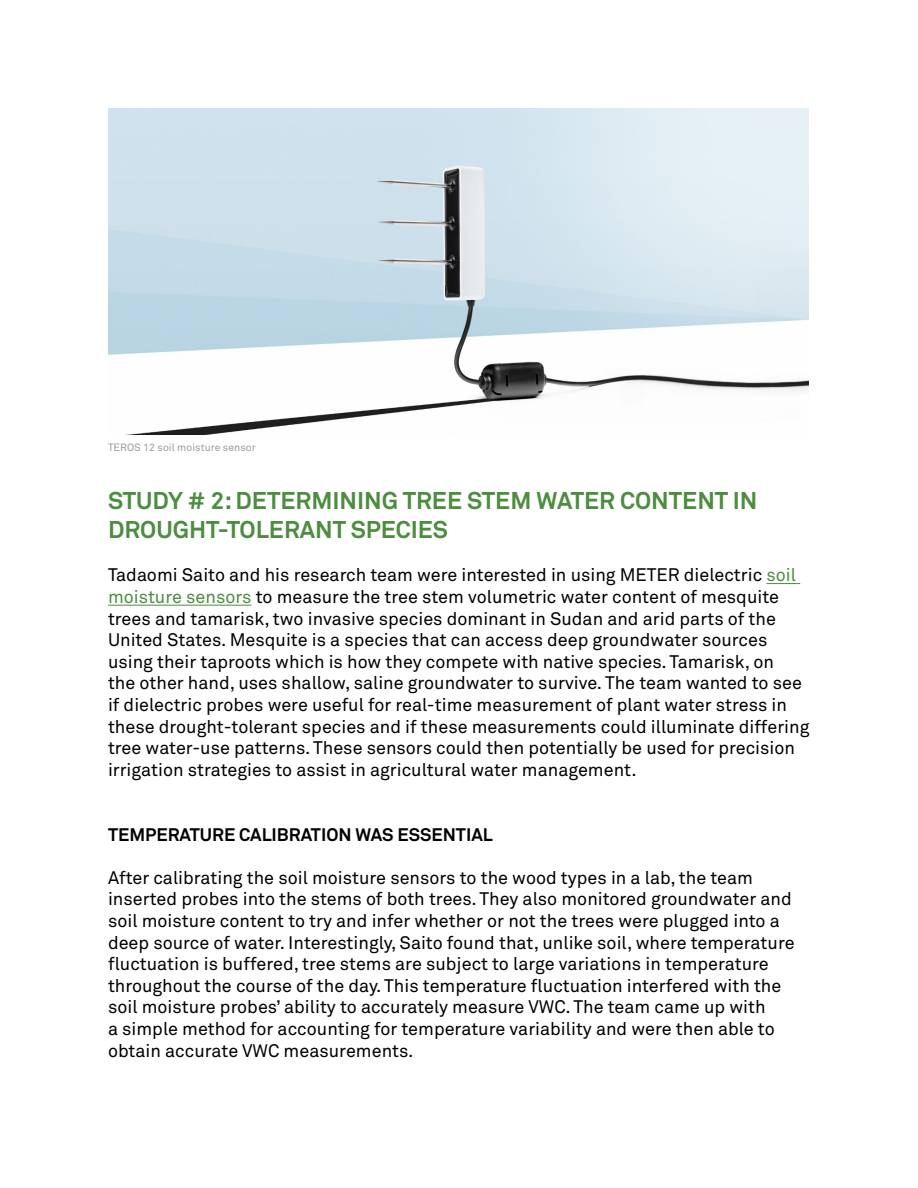
<style>
.page{position:relative;width:918px;height:1188px;background:#fff}
.page>*{position:absolute;margin:0;border:0;box-sizing:border-box;transform-origin:0 0}
.t1{font:700 24px/28.8px "Akkurat";color:#4d8d40}
.t2{font:18px/21.6px "Akkurat Pro";color:#000}
.t3{font:700 18px "Akkurat Pro";color:#000}
.t4{font:10.5px "Akkurat Pro";color:#999c9e}
.s1{color:#4d8d40}
</style>
<div class="page">
<img style="left:108px;top:108px;width:701px;height:326px">
<hr style="left:766px;top:583px;width:34px;height:1px;background:#4d8d40">
<hr style="left:108px;top:605px;width:144px;height:1px;background:#4d8d40">
<p class="t4" style="left:108px;top:441px;width:149px">TEROS 12 soil moisture sensor</p>
<h1 class="t1" style="left:108px;top:487px;width:651px">STUDY # 2: DETERMINING TREE STEM WATER CONTENT IN<br>DROUGHT-TOLERANT SPECIES</h1>
<p class="t2" style="left:108px;top:564px;width:703px">Tadaomi Saito and his research team were interested in using METER dielectric <span class="s1">soil moisture sensors</span> to measure the tree stem volumetric water content of mesquite trees and tamarisk, two invasive species dominant in Sudan and arid parts of the United States. Mesquite is a species that can access deep groundwater sources using their taproots which is how they compete with native species. Tamarisk, on<br>the other hand, uses shallow, saline groundwater to survive. The team wanted to see if dielectric probes were useful for real-time measurement of plant water stress in these drought-tolerant species and if these measurements could illuminate differing tree water-use patterns. These sensors could then potentially be used for precision irrigation strategies to assist in agricultural water management.</p>
<p class="t3" style="left:108px;top:823px;width:386px">TEMPERATURE CALIBRATION WAS ESSENTIAL</p>
<p class="t2" style="left:108px;top:867px;width:688px">After calibrating the soil moisture sensors to the wood types in a lab, the team inserted probes into the stems of both trees. They also monitored groundwater and soil moisture content to try and infer whether or not the trees were plugged into a deep source of water. Interestingly, Saito found that, unlike soil, where temperature fluctuation is buffered, tree stems are subject to large variations in temperature throughout the course of the day. This temperature fluctuation interfered with the soil moisture probes’ ability to accurately measure VWC. The team came up with<br>a simple method for accounting for temperature variability and were then able to obtain accurate VWC measurements.</p>
</div>
